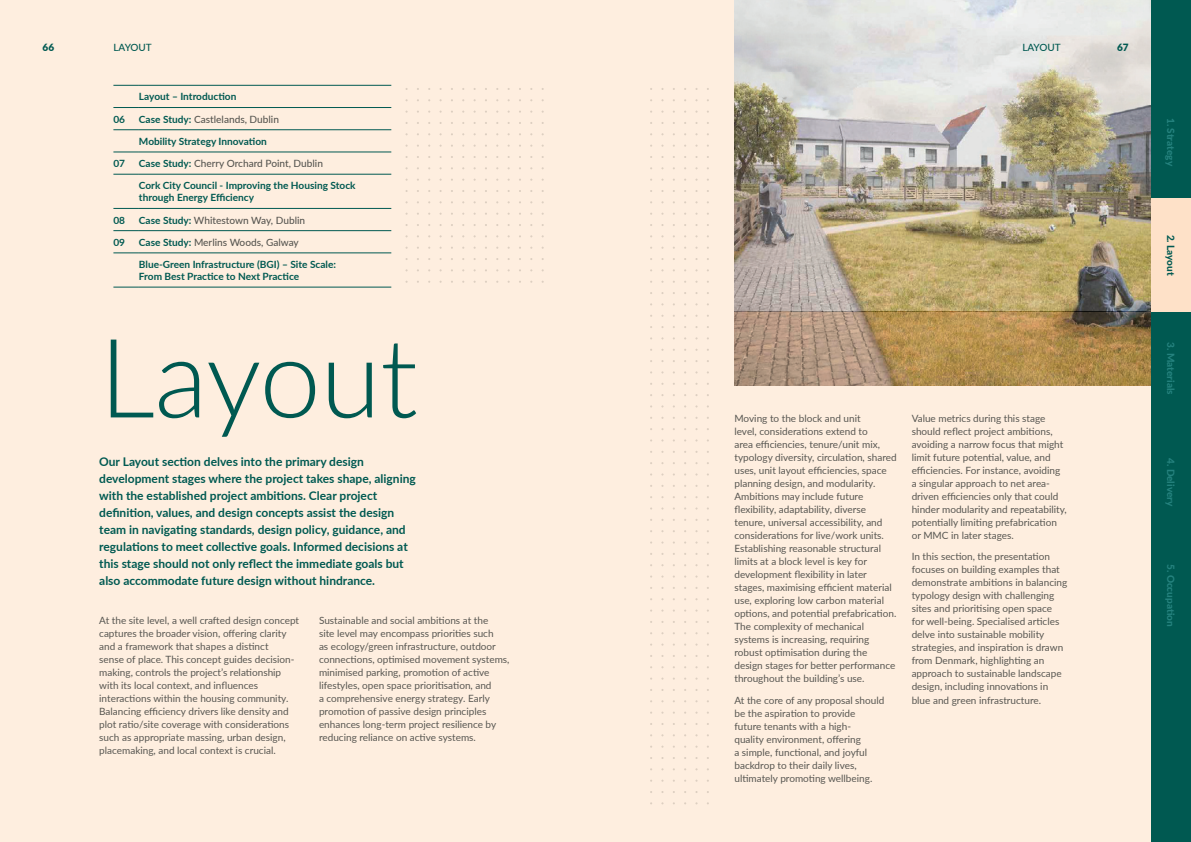
<style>
.page{position:relative;width:1191px;height:842px;background:#feeedf}
.page>*{position:absolute;margin:0;border:0;box-sizing:border-box;transform-origin:0 0}
.t1{font:300 110px "Lato";letter-spacing:-.005em;color:#005951}
.t2{font:700 12px/17px "Lato";color:#005951}
.t3{font:10px/13px "Lato";color:#585752}
.t4{font:700 10px/12px "Lato";color:#005951}
.t5{font:500 10px "Lato";color:#585752}
.t6{font:800 10px "Lato";color:#25827e}
.t7{font:500 10px "Lato";color:#005951}
.t8{font:800 10px "Lato";color:#005951}
.t9{font:900 10px "Lato";color:#005951}
.s1{font-weight:700;color:#005951}
</style>
<div class="page">
<img style="left:734px;top:0;width:417px;height:312px">
<img style="left:734px;top:312px;width:417px;height:73px">
<svg style="left:113px;top:85px;width:26px;height:1px"></svg>
<hr style="left:139px;top:85px;width:252px;height:1px;background:#005951">
<svg style="left:113px;top:107px;width:26px;height:1px"></svg>
<hr style="left:139px;top:107px;width:252px;height:1px;background:#005951">
<svg style="left:113px;top:129px;width:26px;height:1px"></svg>
<hr style="left:139px;top:129px;width:252px;height:1px;background:#005951">
<svg style="left:113px;top:152px;width:26px;height:1px"></svg>
<hr style="left:139px;top:152px;width:252px;height:1px;background:#005951">
<svg style="left:113px;top:174px;width:26px;height:1px"></svg>
<hr style="left:139px;top:174px;width:252px;height:1px;background:#005951">
<svg style="left:113px;top:208px;width:26px;height:1px"></svg>
<hr style="left:139px;top:208px;width:252px;height:1px;background:#005951">
<svg style="left:113px;top:230px;width:26px;height:1px"></svg>
<hr style="left:139px;top:230px;width:252px;height:1px;background:#005951">
<svg style="left:113px;top:253px;width:26px;height:1px"></svg>
<hr style="left:139px;top:253px;width:252px;height:1px;background:#005951">
<svg style="left:113px;top:287px;width:26px;height:1px"></svg>
<hr style="left:139px;top:287px;width:252px;height:1px;background:#005951">
<div style="left:1151px;top:0;width:40px;height:842px;background:#005951"></div>
<div style="left:1151px;top:198px;width:40px;height:114px;background:#fee1c8"></div>
<p class="t9" style="left:43px;top:39px;width:13px">66</p>
<p class="t7" style="left:113px;top:40px;width:40px">LAYOUT</p>
<p class="t7" style="left:1022px;top:40px;width:40px">LAYOUT</p>
<p class="t9" style="left:1117px;top:39px;width:13px">67</p>
<p class="t4" style="left:139px;top:90px;width:99px">Layout – Introduction</p>
<p class="t4" style="left:113px;top:113px;width:13px">06</p>
<p class="t5" style="left:139px;top:112px;width:142px"><span class="s1">Case Study:</span> Castlelands, Dublin</p>
<p class="t4" style="left:139px;top:135px;width:129px">Mobility Strategy Innovation</p>
<p class="t4" style="left:113px;top:157px;width:13px">07</p>
<p class="t5" style="left:139px;top:156px;width:186px"><span class="s1">Case Study:</span> Cherry Orchard Point, Dublin</p>
<p class="t4" style="left:139px;top:179px;width:218px">Cork City Council - Improving the Housing Stock through Energy Efficiency</p>
<p class="t4" style="left:113px;top:213px;width:13px">08</p>
<p class="t5" style="left:139px;top:213px;width:168px"><span class="s1">Case Study:</span> Whitestown Way, Dublin</p>
<p class="t4" style="left:113px;top:236px;width:13px">09</p>
<p class="t5" style="left:139px;top:235px;width:161px"><span class="s1">Case Study:</span> Merlins Woods, Galway</p>
<p class="t4" style="left:139px;top:258px;width:199px">Blue-Green Infrastructure (BGI) – Site Scale:<br>From Best Practice to Next Practice</p>
<h1 class="t1" style="left:99px;top:301px;width:320px">Layout</h1>
<p class="t2" style="left:99px;top:453px;width:318px">Our Layout section delves into the primary design development stages where the project takes shape, aligning with the established project ambitions. Clear project definition, values, and design concepts assist the design team in navigating standards, design policy, guidance, and regulations to meet collective goals. Informed decisions at this stage should not only reflect the immediate goals but also accommodate future design without hindrance.</p>
<p class="t3" style="left:99px;top:613px;width:201px">At the site level, a well crafted design concept captures the broader vision, offering clarity and a framework that shapes a distinct<br>sense of place. This concept guides decision&shy;making, controls the project’s relationship with its local context, and influences interactions within the housing community.<br>Balancing efficiency drivers like density and plot ratio/site coverage with considerations such as appropriate massing, urban design, placemaking, and local context is crucial.</p>
<p class="t3" style="left:319px;top:613px;width:192px">Sustainable and social ambitions at the<br>site level may encompass priorities such<br>as ecology/green infrastructure, outdoor connections, optimised movement systems, minimised parking, promotion of active lifestyles, open space prioritisation, and<br>a comprehensive energy strategy. Early promotion of passive design principles enhances long-term project resilience by reducing reliance on active systems.</p>
<p class="t3" style="left:734px;top:411px;width:164px">Moving to the block and unit<br>level, considerations extend to<br>area efficiencies, tenure/unit mix, typology diversity, circulation, shared uses, unit layout efficiencies, space planning design, and modularity.<br>Ambitions may include future flexibility, adaptability, diverse tenure, universal accessibility, and considerations for live/work units.<br>Establishing reasonable structural limits at a block level is key for development flexibility in later stages, maximising efficient material use, exploring low carbon material options, and potential prefabrication.<br>The complexity of mechanical systems is increasing, requiring robust optimisation during the design stages for better performance throughout the building’s use.</p>
<p class="t3" style="left:734px;top:693px;width:151px">At the core of any proposal should be the aspiration to provide future tenants with a high-<br>quality environment, offering<br>a simple, functional, and joyful backdrop to their daily lives, ultimately promoting wellbeing.</p>
<p class="t3" style="left:911px;top:411px;width:157px">Value metrics during this stage should reflect project ambitions, avoiding a narrow focus that might limit future potential, value, and efficiencies. For instance, avoiding a singular approach to net area&shy;driven efficiencies only that could hinder modularity and repeatability, potentially limiting prefabrication or MMC in later stages.</p>
<p class="t3" style="left:911px;top:550px;width:157px">In this section, the presentation focuses on building examples that demonstrate ambitions in balancing typology design with challenging sites and prioritising open space<br>for well-being. Specialised articles delve into sustainable mobility strategies, and inspiration is drawn from Denmark, highlighting an approach to sustainable landscape design, including innovations in blue and green infrastructure.</p>
<p class="t6" style="left:1178px;top:118px;width:50px;rotate:90deg">1. Strategy</p>
<p class="t8" style="left:1178px;top:235px;width:43px;rotate:90deg">2. Layout</p>
<p class="t6" style="left:1178px;top:342px;width:54px;rotate:90deg">3. Materials</p>
<p class="t6" style="left:1178px;top:458px;width:50px;rotate:90deg">4. Delivery</p>
<p class="t6" style="left:1178px;top:564px;width:64px;rotate:90deg">5. Occupation</p>
</div>
